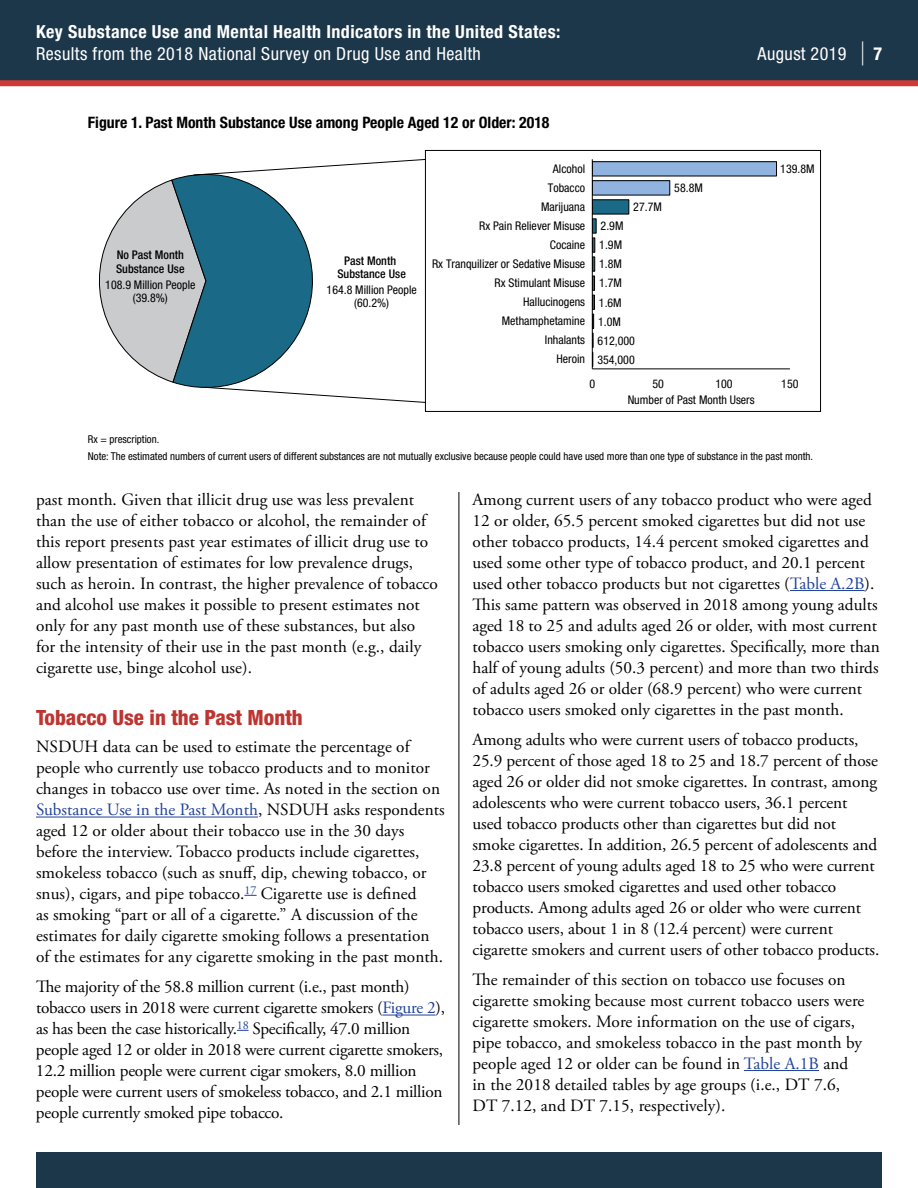
<style>
.page{position:relative;width:918px;height:1188px;background:#fff}
.page>*{position:absolute;margin:0;border:0;box-sizing:border-box;transform-origin:0 0}
.t1{font:800 condensed 21px "Helvetica Neue LT Std";color:#bd3430}
.t2{font:condensed 18px "Helvetica Neue LT Std";letter-spacing:.025em;color:#fff}
.t3{font:700 condensed 18px "Helvetica Neue LT Std";letter-spacing:.025em;color:#fff}
.t4{font:17.25px/21px "Adobe Garamond Pro";color:#000}
.t5{font:700 condensed 15.75px "Helvetica Neue LT Std";color:#000}
.t6{font:condensed 12px/19px "Helvetica Neue LT Std";color:#000;text-align:center}
.t7{font:500 condensed 12px/13.2px "Helvetica Neue LT Std";color:#000;text-align:center}
.t8{font:condensed 10.8px "Helvetica Neue LT Std";color:#000}
.s1{font-size:32.4px}
.s2{font-weight:700}
.s3{color:#1f419a}
</style>
<div class="page">
<div style="left:0;top:0;width:918px;height:81px;background:#1c374a"></div>
<div style="left:36px;top:1152px;width:846px;height:36px;background:#1c374a"></div>
<hr style="left:459px;top:117px;width:1px;height:1008px;background:#000">
<div style="left:0;top:80px;width:918px;height:6px;background:#ce3a36"></div>
<hr style="left:36px;top:817px;width:222px;height:1px;background:#1f419a">
<svg style="left:244px;top:895px;width:13px;height:1px"></svg>
<hr style="left:382px;top:1015px;width:53px;height:1px;background:#1f419a">
<svg style="left:237px;top:1030px;width:12px;height:1px"></svg>
<hr style="left:790px;top:590px;width:75px;height:1px;background:#1f419a">
<hr style="left:744px;top:1070px;width:75px;height:1px;background:#1f419a">
<div style="left:447px;top:106px;width:24px;height:385px;background:#fff"></div>
<img style="left:98px;top:149px;width:723px;height:263px">
<p class="t3" style="left:36px;top:21px;width:526px">Key Substance Use and Mental Health Indicators in the United States:</p>
<p class="t2" style="left:36px;top:43px;width:446px">Results from the 2018 National Survey on Drug Use and Health</p>
<p class="t2" style="left:758px;top:43px;width:126px">August 2019 <span class="s1">|</span> <span class="s2">7</span></p>
<p class="t5" style="left:88px;top:113px;width:463px">Figure 1. Past Month Substance Use among People Aged 12 or Older: 2018</p>
<p class="t7" style="left:116px;top:248px;width:70px;text-align:left">No Past Month<br>Substance Use</p>
<p class="t6" style="left:105px;top:278px;width:92px;line-height:13.4px">108.9 Million People (39.8%)</p>
<p class="t7" style="left:337px;top:254px;width:70px">Past Month<br>Substance Use</p>
<p class="t6" style="left:327px;top:283px;width:92px;line-height:13.4px">164.8 Million People (60.2%)</p>
<p class="t6" style="left:432px;top:159px;width:155px;text-align:right">Alcohol<br>Tobacco<br>Marijuana<br>Rx Pain Reliever Misuse<br>Cocaine<br>Rx Tranquilizer or Sedative Misuse<br>Rx Stimulant Misuse<br>Hallucinogens<br>Methamphetamine<br>Inhalants<br>Heroin</p>
<p class="t6" style="left:633px;top:197px;width:30px">27.7M</p>
<p class="t6" style="left:597px;top:216px;width:39px;text-align:left">2.9M<br>1.9M<br>1.8M<br>1.7M<br>1.6M<br>1.0M<br>612,000<br>354,000</p>
<p class="t6" style="left:674px;top:178px;width:30px">58.8M</p>
<p class="t6" style="left:780px;top:159px;width:36px">139.8M</p>
<p class="t6" style="left:589px;top:374px;width:7px">0</p>
<p class="t6" style="left:652px;top:374px;width:13px">50</p>
<p class="t6" style="left:715px;top:374px;width:19px">100</p>
<p class="t6" style="left:781px;top:374px;width:19px">150</p>
<p class="t6" style="left:628px;top:390px;width:128px">Number of Past Month Users</p>
<p class="t8" style="left:88px;top:433px;width:73px">Rx = prescription.</p>
<p class="t8" style="left:88px;top:450px;width:727px">Note: The estimated numbers of current users of different substances are not mutually exclusive because people could have used more than one type of substance in the past month.</p>
<p class="t4" style="left:36px;top:489px;width:403px">past month. Given that illicit drug use was less prevalent than the use of either tobacco or alcohol, the remainder of this report presents past year estimates of illicit drug use to allow presentation of estimates for low prevalence drugs, such as heroin. In contrast, the higher prevalence of tobacco and alcohol use makes it possible to present estimates not only for any past month use of these substances, but also for the intensity of their use in the past month (e.g., daily cigarette use, binge alcohol use).</p>
<h2 class="t1" style="left:36px;top:704px;width:268px">Tobacco Use in the Past Month</h2>
<p class="t4" style="left:36px;top:737px;width:410px">NSDUH data can be used to estimate the percentage of people who currently use tobacco products and to monitor changes in tobacco use over time. As noted in the section on <span class="s3">Substance Use in the Past Month</span>, NSDUH asks respondents aged 12 or older about their tobacco use in the 30 days before the interview. Tobacco products include cigarettes, smokeless tobacco (such as snuff, dip, chewing tobacco, or snus), cigars, and pipe tobacco.<sup>17</sup> Cigarette use is defined<br>as smoking “part or all of a cigarette.” A discussion of the estimates for daily cigarette smoking follows a presentation of the estimates for any cigarette smoking in the past month.</p>
<p class="t4" style="left:36px;top:977px;width:410px">The majority of the 58.8 million current (i.e., past month) tobacco users in 2018 were current cigarette smokers (<span class="s3">Figure 2</span>), as has been the case historically.<sup>18</sup> Specifically, 47.0 million people aged 12 or older in 2018 were current cigarette smokers, 12.2 million people were current cigar smokers, 8.0 million people were current users of smokeless tobacco, and 2.1 million people currently smoked pipe tobacco.</p>
<p class="t4" style="left:472px;top:489px;width:409px">Among current users of any tobacco product who were aged 12 or older, 65.5 percent smoked cigarettes but did not use other tobacco products, 14.4 percent smoked cigarettes and used some other type of tobacco product, and 20.1 percent used other tobacco products but not cigarettes (<span class="s3">Table A.2B</span>).<br>This same pattern was observed in 2018 among young adults aged 18 to 25 and adults aged 26 or older, with most current tobacco users smoking only cigarettes. Specifically, more than half of young adults (50.3 percent) and more than two thirds of adults aged 26 or older (68.9 percent) who were current tobacco users smoked only cigarettes in the past month.</p>
<p class="t4" style="left:472px;top:729px;width:408px">Among adults who were current users of tobacco products, 25.9 percent of those aged 18 to 25 and 18.7 percent of those aged 26 or older did not smoke cigarettes. In contrast, among adolescents who were current tobacco users, 36.1 percent used tobacco products other than cigarettes but did not smoke cigarettes. In addition, 26.5 percent of adolescents and 23.8 percent of young adults aged 18 to 25 who were current tobacco users smoked cigarettes and used other tobacco products. Among adults aged 26 or older who were current tobacco users, about 1 in 8 (12.4 percent) were current cigarette smokers and current users of other tobacco products.</p>
<p class="t4" style="left:472px;top:969px;width:393px">The remainder of this section on tobacco use focuses on cigarette smoking because most current tobacco users were cigarette smokers. More information on the use of cigars, pipe tobacco, and smokeless tobacco in the past month by people aged 12 or older can be found in <span class="s3">Table A.1B</span> and in the 2018 detailed tables by age groups (i.e., DT 7.6, DT 7.12, and DT 7.15, respectively).</p>
</div>
